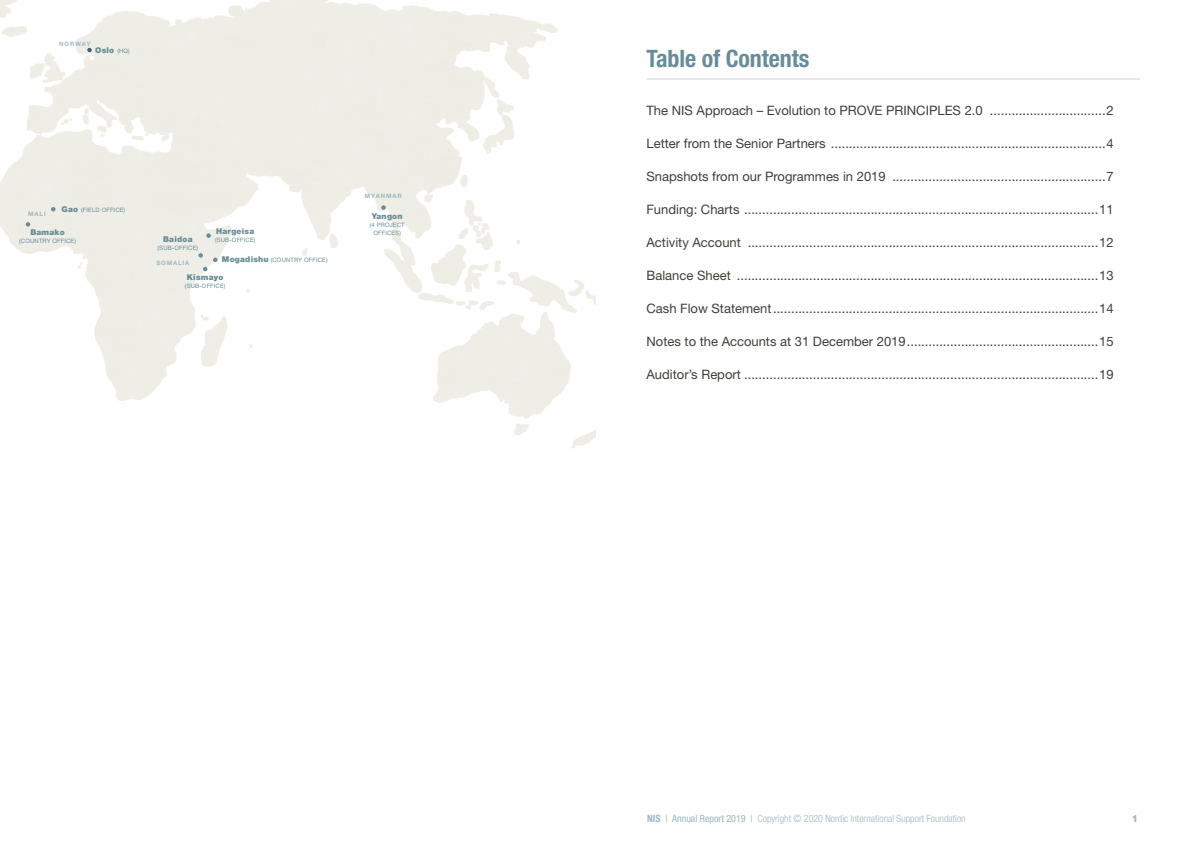
<style>
.page{position:relative;width:1191px;height:842px;background:#fff}
.page>*{position:absolute;margin:0;border:0;box-sizing:border-box;transform-origin:0 0}
.t1{font:700 condensed 24px "Helvetica Neue";letter-spacing:-.005em;color:#688c98}
.Toc_1{font:13px "Helvetica Neue";color:#403e37}
.folio{font:300 condensed 10px "Helvetica Neue";color:#9eb7be}
.folio-2{font:800 10px "Helvetica Neue";color:#9eb7be}
.map_label_-_offices{font:900 8px "Helvetica Neue";letter-spacing:.025em;color:#688c98}
.map_label_-_offices-2{font:6px/8px "Helvetica Neue";letter-spacing:.025em;color:#688c98;text-align:center}
.map_label_-_country{font:700 6px "Helvetica Neue";letter-spacing:.15em;color:#9eb7be}
.s1{font-weight:400;font-size:6px}
.s2{font-weight:900;font-size:8px}
.s3{font-weight:700}
.s4{font-weight:400;color:#b9b298}
.s5{font-weight:400}
</style>
<div class="page">
<hr style="left:646px;top:79px;width:494px;height:1px;background:#d1d2d4">
<img style="left:0;top:0;width:595px;height:448px">
<svg style="left:87px;top:48px;width:5px;height:4px"></svg>
<svg style="left:213px;top:258px;width:5px;height:4px"></svg>
<svg style="left:203px;top:267px;width:4px;height:4px"></svg>
<svg style="left:198px;top:253px;width:5px;height:5px"></svg>
<svg style="left:26px;top:222px;width:4px;height:5px"></svg>
<svg style="left:381px;top:205px;width:5px;height:5px"></svg>
<svg style="left:51px;top:207px;width:5px;height:4px"></svg>
<svg style="left:206px;top:233px;width:5px;height:5px"></svg>
<p class="map_label_-_country" style="left:59px;top:40px;width:33px">NORWAY</p>
<p class="map_label_-_offices" style="left:95px;top:45px;width:36px">Oslo <span class="s1">(HQ)</span></p>
<p class="map_label_-_country" style="left:28px;top:210px;width:19px">MALI</p>
<p class="map_label_-_offices-2" style="left:62px;top:206px;width:65px"><span class="s2">Gao</span> (FIELD OFFICE)</p>
<p class="map_label_-_offices" style="left:30px;top:228px;width:36px">Bamako</p>
<p class="map_label_-_offices-2" style="left:19px;top:237px;width:58px">(COUNTRY OFFICE)</p>
<p class="map_label_-_offices" style="left:163px;top:234px;width:31px">Baidoa</p>
<p class="map_label_-_offices-2" style="left:158px;top:244px;width:42px">(SUB-OFFICE)</p>
<p class="map_label_-_offices" style="left:216px;top:226px;width:39px">Hargeisa</p>
<p class="map_label_-_offices-2" style="left:215px;top:235px;width:42px">(SUB-OFFICE)</p>
<p class="map_label_-_country" style="left:156px;top:259px;width:34px">SOMALIA</p>
<p class="map_label_-_offices-2" style="left:222px;top:256px;width:107px"><span class="s2">Mogadishu</span> (COUNTRY OFFICE)</p>
<p class="map_label_-_offices" style="left:187px;top:272px;width:38px">Kismayo</p>
<p class="map_label_-_offices-2" style="left:185px;top:282px;width:42px">(SUB-OFFICE)</p>
<p class="map_label_-_country" style="left:365px;top:192px;width:38px">MYANMAR</p>
<p class="map_label_-_offices" style="left:372px;top:212px;width:32px">Yangon</p>
<p class="map_label_-_offices-2" style="left:370px;top:221px;width:37px">(4 PROJECT<br>OFFICES)</p>
<p class="t1" style="left:646px;top:44px;width:164px">Table of Contents</p>
<p class="Toc_1" style="left:646px;top:102px;width:469px">The NIS Approach – Evolution to PROVE PRINCIPLES 2.0 ................................2</p>
<p class="Toc_1" style="left:646px;top:135px;width:469px">Letter from the Senior Partners ............................................................................4</p>
<p class="Toc_1" style="left:646px;top:168px;width:469px">Snapshots from our Programmes in 2019 ...........................................................7</p>
<p class="Toc_1" style="left:646px;top:201px;width:468px">Funding: Charts ..................................................................................................11</p>
<p class="Toc_1" style="left:646px;top:234px;width:468px">Activity Account .................................................................................................12</p>
<p class="Toc_1" style="left:646px;top:267px;width:468px">Balance Sheet ....................................................................................................13</p>
<p class="Toc_1" style="left:646px;top:300px;width:468px">Cash Flow Statement..........................................................................................14</p>
<p class="Toc_1" style="left:646px;top:333px;width:468px">Notes to the Accounts at 31 December 2019.....................................................15</p>
<p class="Toc_1" style="left:646px;top:366px;width:468px">Auditor’s Report ..................................................................................................19</p>
<p class="folio" style="left:647px;top:813px;width:320px"><span class="s3">NIS</span> <span class="s4">|</span> <span class="s5">Annual Report 2019</span> <span class="s4">|</span> Copyright © 2020 Nordic International Support Foundation</p>
<p class="folio-2" style="left:1131px;top:812px;width:8px">1</p>
</div>
